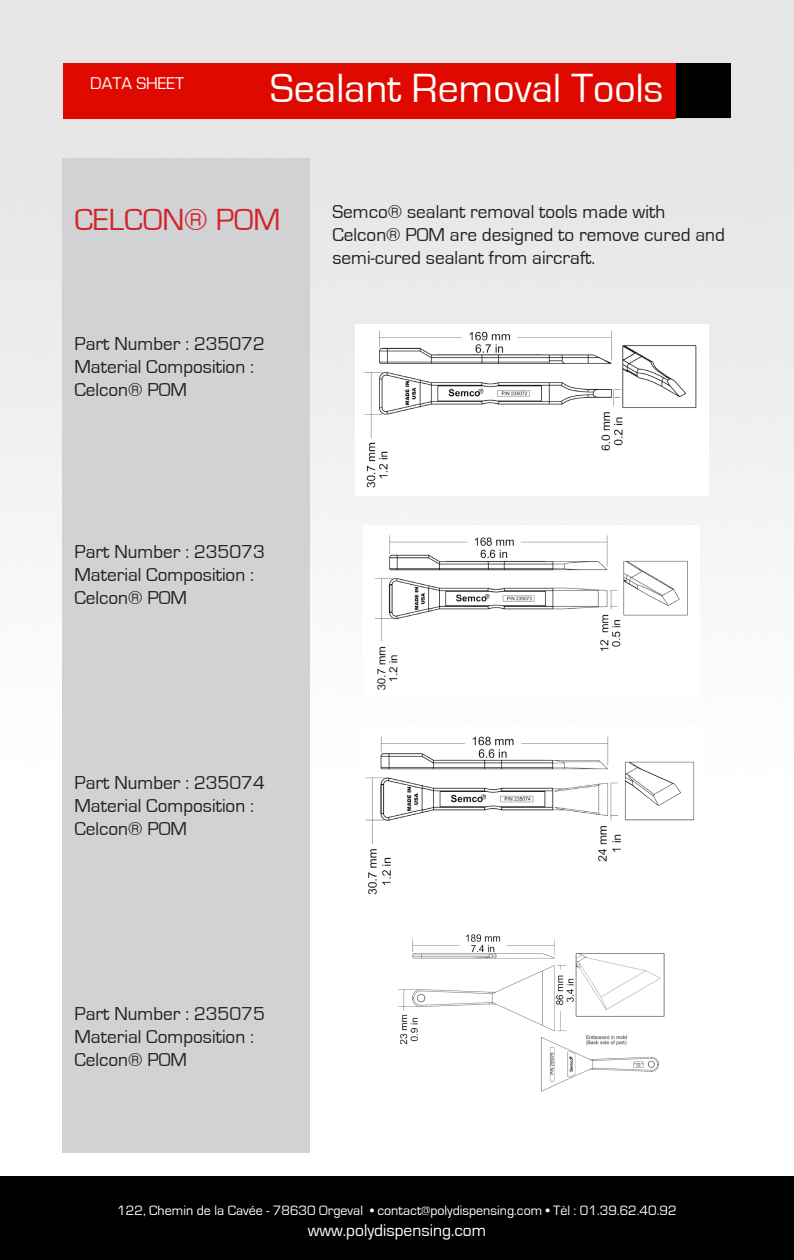
<style>
.page{position:relative;width:794px;height:1260px;background:#fff}
.page>*{position:absolute;margin:0;border:0;box-sizing:border-box;transform-origin:0 0}
.t1{font:42px "Eurostile";color:#fff}
.t2{font:31.5px "Eurostile";color:#d1232a}
.t3{font:19.25px/23.1px "Eurostile";color:#231f20}
.t4{font:17.5px "Eurostile";color:#fff}
.t5{font:14px "Eurostile";color:#fff}
</style>
<div class="page">
<img style="left:0;top:0;width:793px;height:1177px">
<hr style="left:793px;top:0;width:1px;height:1260px;background:#231f20">
<div style="left:0;top:1177px;width:794px;height:83px;background:#000"></div>
<div style="left:62px;top:159px;width:248px;height:994px;background:#d1d2d4"></div>
<div style="left:63px;top:63px;width:613px;height:55px;background:#df0900"></div>
<div style="left:676px;top:63px;width:55px;height:55px;background:#000"></div>
<img style="left:355px;top:325px;width:353px;height:170px">
<img style="left:363px;top:526px;width:337px;height:170px">
<img style="left:360px;top:727px;width:343px;height:170px">
<img style="left:391px;top:928px;width:281px;height:170px">
<p class="t4" style="left:90px;top:74px;width:96px">DATA SHEET</p>
<p class="t1" style="left:270px;top:66px;width:395px">Sealant Removal Tools</p>
<p class="t2" style="left:74px;top:203px;width:208px">CELCON® POM</p>
<p class="t3" style="left:74px;top:333px;width:192px">Part Number : 235072</p>
<p class="t3" style="left:74px;top:356px;width:181px">Material Composition :<br>Celcon® POM</p>
<p class="t3" style="left:332px;top:200px;width:394px">Semco® sealant removal tools made with<br>Celcon® POM are designed to remove cured and semi-cured sealant from aircraft.</p>
<p class="t3" style="left:74px;top:541px;width:192px">Part Number : 235073</p>
<p class="t3" style="left:74px;top:564px;width:181px">Material Composition :<br>Celcon® POM</p>
<p class="t3" style="left:74px;top:772px;width:192px">Part Number : 235074</p>
<p class="t3" style="left:74px;top:795px;width:181px">Material Composition :<br>Celcon® POM</p>
<p class="t3" style="left:74px;top:1003px;width:192px">Part Number : 235075</p>
<p class="t3" style="left:74px;top:1026px;width:181px">Material Composition :<br>Celcon® POM</p>
<p class="t5" style="left:117px;top:1203px;width:561px">122, Chemin de la Cavée - 78630 Orgeval • contact@polydispensing.com • Tèl : 01.39.62.40.92</p>
<p class="t4" style="left:308px;top:1221px;width:180px">www.polydispensing.com</p>
</div>
